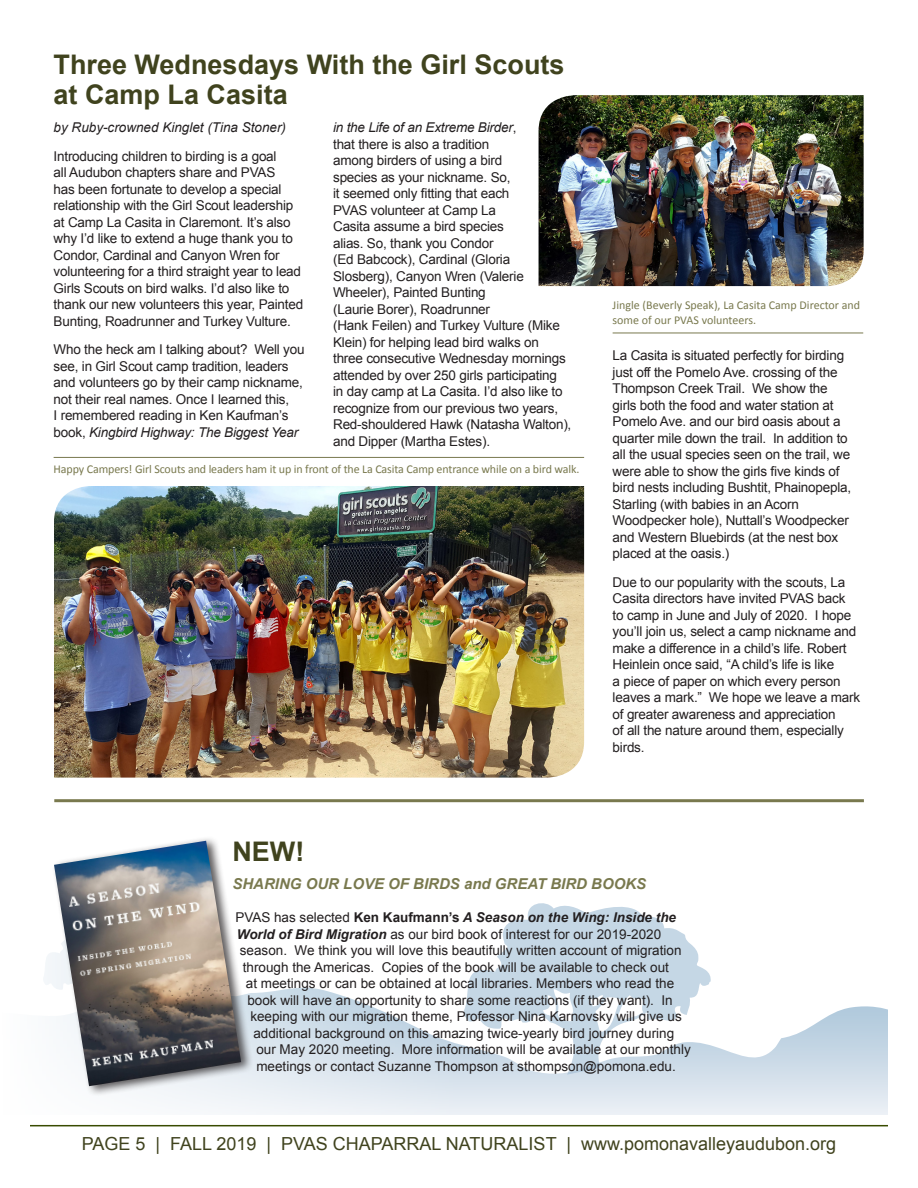
<style>
.page{position:relative;width:918px;height:1188px;background:#fff}
.page>*{position:absolute;margin:0;border:0;box-sizing:border-box;transform-origin:0 0}
.Headline{font:700 27px/30px "Arial";color:#40431e}
.t1{font:18px "Arial";color:#40431e}
.Meetings_Name{font:italic 700 15px "Arial";color:#79794e}
.Body_Copy{font:13.5px/16.5px "Arial";letter-spacing:-.015em;color:#231f20}
.Body_Copy-2{font:italic 700 13.5px "Arial";color:#231f20}
.Byline{font:italic 13.5px "Arial";color:#231f20}
.Caption_top{font:12px "Calibri";letter-spacing:-.01em;color:#79794e}
.Caption_bottom{font:12px/15px "Calibri";color:#79794e}
.s1{font-style:italic}
.s2{font-weight:400;font-style:normal}
.s3{font-style:normal}
.s4{font-weight:700;font-style:italic}
</style>
<div class="page">
<svg style="left:468px;top:903px;width:243px;height:85px"></svg>
<svg style="left:157px;top:988px;width:731px;height:127px"></svg>
<svg style="left:44px;top:953px;width:7px;height:32px"></svg>
<hr style="left:54px;top:799px;width:810px;height:3px;background:#79794e">
<hr style="left:30px;top:1125px;width:858px;height:1px;background:#394b00">
<img style="left:54px;top:486px;width:530px;height:292px">
<img style="left:539px;top:95px;width:325px;height:191px">
<hr style="left:54px;top:457px;width:530px;height:1px;background:#79794e">
<hr style="left:613px;top:333px;width:250px;height:1px;background:#79794e">
<div style="left:51px;top:836px;width:203px;height:261px;background:#231f20;opacity:.75"></div>
<img style="left:54px;top:841px;width:187px;height:245px">
<p class="Headline" style="left:54px;top:50px;width:512px">Three Wednesdays With the Girl Scouts at Camp La Casita</p>
<p class="Byline" style="left:54px;top:119px;width:234px">by Ruby-crowned Kinglet (Tina Stoner)</p>
<p class="Body_Copy" style="left:54px;top:148px;width:251px">Introducing children to birding is a goal<br>all Audubon chapters share and PVAS<br>has been fortunate to develop a special relationship with the Girl Scout leadership at Camp La Casita in Claremont. It’s also why I’d like to extend a huge thank you to Condor, Cardinal and Canyon Wren for volunteering for a third straight year to lead Girls Scouts on bird walks. I’d also like to thank our new volunteers this year, Painted Bunting, Roadrunner and Turkey Vulture.</p>
<p class="Body_Copy" style="left:54px;top:341px;width:252px">Who the heck am I talking about? Well you see, in Girl Scout camp tradition, leaders and volunteers go by their camp nickname, not their real names. Once I learned this,<br>I remembered reading in Ken Kaufman’s book, <span class="s1">Kingbird Highway: The Biggest Year</span></p>
<p class="Body_Copy" style="left:333px;top:119px;width:240px"><span class="s1">in the Life of an Extreme Birder</span>,<br>that there is also a tradition<br>among birders of using a bird<br>species as your nickname. So,<br>it seemed only fitting that each<br>PVAS volunteer at Camp La<br>Casita assume a bird species<br>alias. So, thank you Condor<br>(Ed Babcock), Cardinal (Gloria<br>Slosberg), Canyon Wren (Valerie<br>Wheeler), Painted Bunting<br>(Laurie Borer), Roadrunner<br>(Hank Feilen) and Turkey Vulture (Mike<br>Klein) for helping lead bird walks on three consecutive Wednesday mornings attended by over 250 girls participating<br>in day camp at La Casita. I’d also like to recognize from our previous two years,<br>Red-shouldered Hawk (Natasha Walton), and Dipper (Martha Estes).</p>
<p class="Caption_top" style="left:54px;top:460px;width:527px">Happy Campers! Girl Scouts and leaders ham it up in front of the La Casita Camp entrance while on a bird walk.</p>
<p class="Caption_bottom" style="left:613px;top:297px;width:249px">Jingle (Beverly Speak), La Casita Camp Director and some of our PVAS volunteers.</p>
<p class="Body_Copy" style="left:613px;top:348px;width:240px">La Casita is situated perfectly for birding just off the Pomelo Ave. crossing of the Thompson Creek Trail. We show the girls both the food and water station at Pomelo Ave. and our bird oasis about a quarter mile down the trail. In addition to all the usual species seen on the trail, we were able to show the girls five kinds of bird nests including Bushtit, Phainopepla, Starling (with babies in an Acorn Woodpecker hole), Nuttall’s Woodpecker and Western Bluebirds (at the nest box placed at the oasis.)</p>
<p class="Body_Copy" style="left:613px;top:574px;width:249px">Due to our popularity with the scouts, La Casita directors have invited PVAS back<br>to camp in June and July of 2020. I hope you’ll join us, select a camp nickname and make a difference in a child’s life. Robert Heinlein once said, “A child’s life is like<br>a piece of paper on which every person leaves a mark.” We hope we leave a mark of greater awareness and appreciation<br>of all the nature around them, especially birds.</p>
<p class="Headline" style="left:232px;top:837px;width:73px">NEW!</p>
<p class="Meetings_Name" style="left:232px;top:874px;width:415px">SHARING OUR LOVE OF BIRDS and GREAT BIRD BOOKS</p>
<p class="Body_Copy-2" style="left:235px;top:909px;width:442px"><span class="s2">PVAS has selected</span> <span class="s3">Ken Kaufmann’s</span> A Season on the Wing: Inside the</p>
<p class="Body_Copy" style="left:237px;top:926px;width:426px"><span class="s4">World of Bird Migration</span> as our bird book of interest for our 2019-2020</p>
<p class="Body_Copy" style="left:240px;top:942px;width:443px">season. We think you will love this beautifully written account of migration</p>
<p class="Body_Copy" style="left:243px;top:959px;width:428px">through the Americas. Copies of the book will be available to check out</p>
<p class="Body_Copy" style="left:246px;top:975px;width:430px">at meetings or can be obtained at local libraries. Members who read the</p>
<p class="Body_Copy" style="left:247px;top:992px;width:427px">book will have an opportunity to share some reactions (if they want). In</p>
<p class="Body_Copy" style="left:250px;top:1008px;width:433px">keeping with our migration theme, Professor Nina Karnovsky will give us</p>
<p class="Body_Copy" style="left:253px;top:1025px;width:422px">additional background on this amazing twice-yearly bird journey during</p>
<p class="Body_Copy" style="left:256px;top:1041px;width:436px">our May 2020 meeting. More information will be available at our monthly</p>
<p class="Body_Copy" style="left:256px;top:1058px;width:421px">meetings or contact Suzanne Thompson at sthompson@pomona.edu.</p>
<p class="t1" style="left:82px;top:1132px;width:756px">PAGE 5 | FALL 2019 | PVAS CHAPARRAL NATURALIST | www.pomonavalleyaudubon.org</p>
</div>
